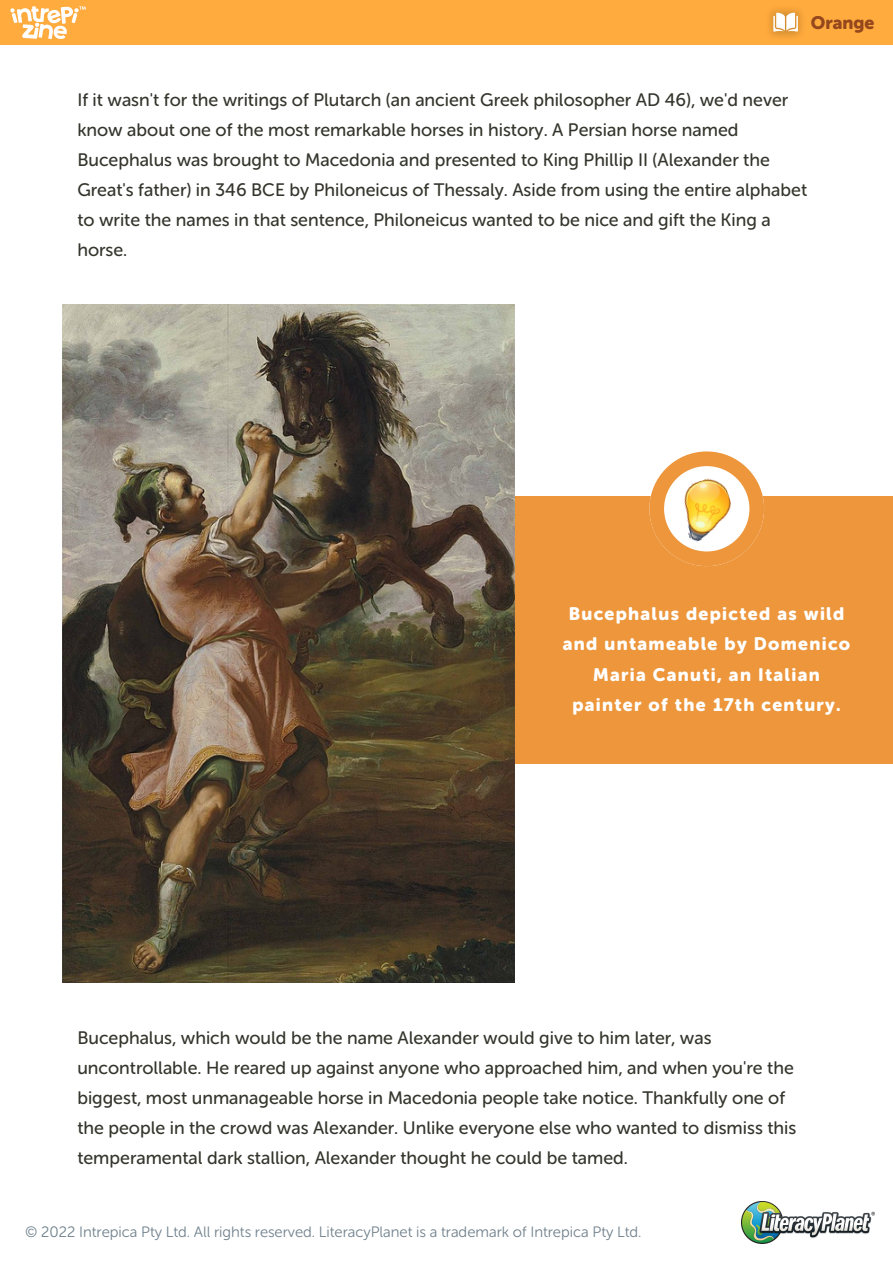
<style>
.page{position:relative;width:893px;height:1264px;background:#fff}
.page>*{position:absolute;margin:0;border:0;box-sizing:border-box;transform-origin:0 0}
.t1{font:18px/30px "Museo Sans Rounded 500";color:#35352d}
.t2{font:18px/30.3px "Museo Sans Rounded 900";letter-spacing:.075em;color:#fff;text-align:center}
.t3{font:18px "Museo Sans Rounded 900";color:#95471d}
.t4{font:15px "Museo Sans Rounded 300";color:#70808b}
</style>
<div class="page">
<div style="left:0;top:0;width:892px;height:45px;background:#ffab3d"></div>
<img style="left:769px;top:9px;width:33px;height:28px">
<svg style="left:773px;top:13px;width:24px;height:19px"></svg>
<img style="left:741px;top:1201px;width:133px;height:42px">
<img style="left:10px;top:6px;width:69px;height:33px">
<svg style="left:79px;top:6px;width:7px;height:4px"></svg>
<div style="left:346px;top:496px;width:546px;height:267px;background:#ed963c"></div>
<svg style="left:649px;top:451px;width:115px;height:115px"></svg>
<img style="left:674px;top:474px;width:65px;height:69px">
<img style="left:62px;top:304px;width:452px;height:678px">
<p class="t3" style="left:810px;top:12px;width:65px">Orange</p>
<p class="t1" style="left:77px;top:85px;width:731px">If it wasn't for the writings of Plutarch (an ancient Greek philosopher AD 46), we'd never know about one of the most remarkable horses in history. A Persian horse named Bucephalus was brought to Macedonia and presented to King Phillip II (Alexander the Great's father) in 346 BCE by Philoneicus of Thessaly. Aside from using the entire alphabet to write the names in that sentence, Philoneicus wanted to be nice and gift the King a horse.</p>
<p class="t2" style="left:563px;top:598px;width:289px">Bucephalus depicted as wild and untameable by Domenico<br>Maria Canuti, an Italian painter of the 17th century.</p>
<p class="t1" style="left:77px;top:1023px;width:720px">Bucephalus, which would be the name Alexander would give to him later, was uncontrollable. He reared up against anyone who approached him, and when you're the biggest, most unmanageable horse in Macedonia people take notice. Thankfully one of the people in the crowd was Alexander. Unlike everyone else who wanted to dismiss this temperamental dark stallion, Alexander thought he could be tamed.</p>
<p class="t4" style="left:25px;top:1222px;width:617px">© 2022 Intrepica Pty Ltd. All rights reserved. LiteracyPlanet is a trademark of Intrepica Pty Ltd.</p>
</div>
